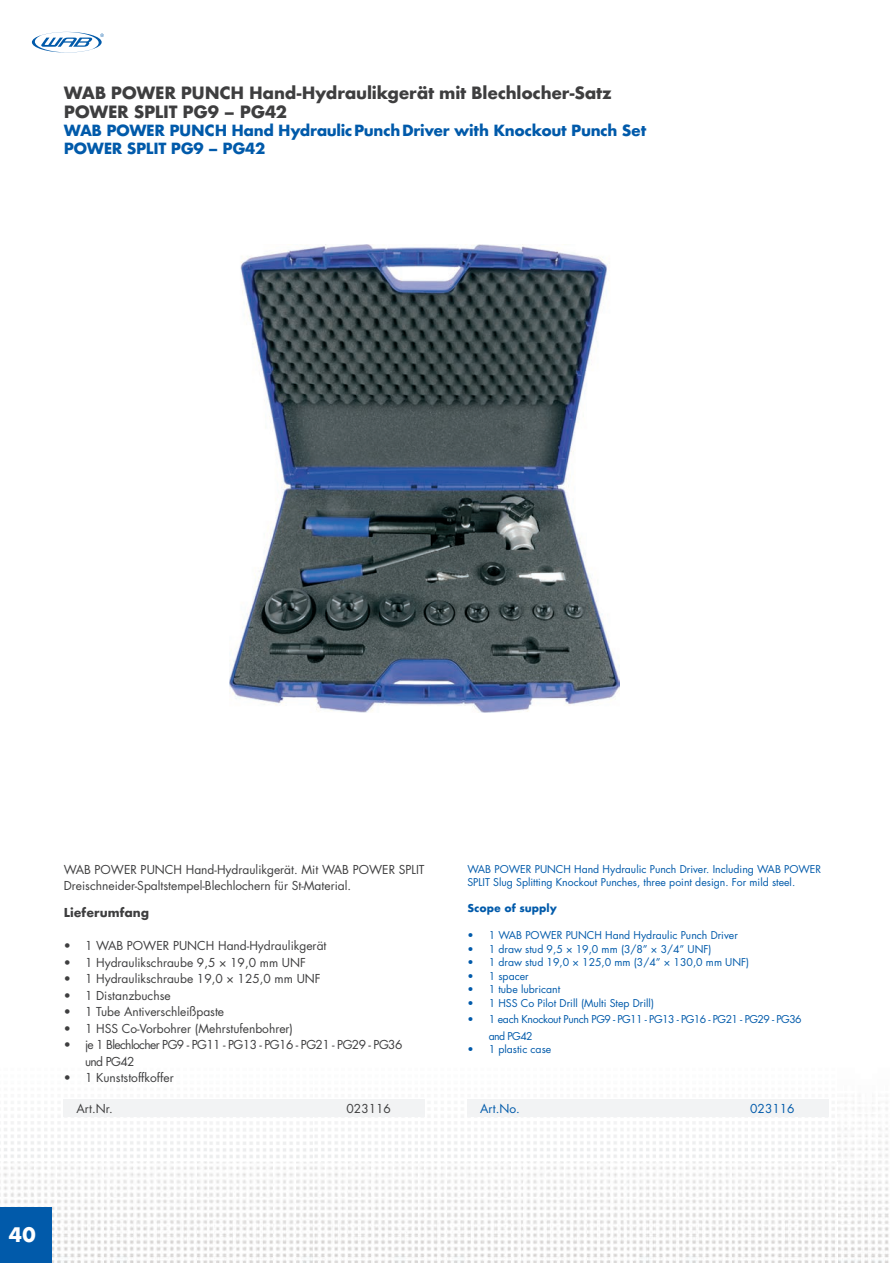
<style>
.page{position:relative;width:893px;height:1263px;background:#fff}
.page>*{position:absolute;margin:0;border:0;box-sizing:border-box;transform-origin:0 0}
.t1{font:700 19.5px "Futura";color:#fff}
.t2{font:700 16.5px/19.5px "Futura";letter-spacing:-.015em;color:#3e3e3f}
.t3{font:700 15px/18px "Futura";letter-spacing:-.025em;color:#015aaa}
.t4{font:12px/16.5px "Futura";color:#3e3e3f}
.t5{font:12px/16.5px "Futura";letter-spacing:-.05em;color:#3e3e3f}
.t6{font:12px "Futura";color:#015aaa}
.t7{font:700 12px "Futura";color:#3e3e3f}
.t8{font:10.5px/13.5px "Futura";color:#015aaa}
.t9{font:10.5px/16.5px "Futura";letter-spacing:-.05em;color:#015aaa}
.t10{font:700 10.5px "Futura";color:#015aaa}
</style>
<div class="page">
<img style="left:0;top:1096px;width:889px;height:167px">
<div style="left:0;top:1208px;width:51px;height:55px;background:#015aaa"></div>
<svg style="left:32px;top:32px;width:72px;height:21px"></svg>
<img style="left:230px;top:244px;width:389px;height:468px">
<div style="left:64px;top:1099px;width:361px;height:18px;background:#f2f3f4"></div>
<div style="left:467px;top:1099px;width:362px;height:18px;background:#f2f3f4"></div>
<h2 class="t2" style="left:64px;top:83px;width:550px">WAB POWER PUNCH Hand-Hydraulikgerät mit Blechlocher-Satz<br>POWER SPLIT PG9 – PG42</h2>
<p class="t3" style="left:64px;top:122px;width:584px">WAB POWER PUNCH Hand Hydraulic Punch Driver with Knockout Punch Set<br>POWER SPLIT PG9 – PG42</p>
<p class="t4" style="left:64px;top:861px;width:362px">WAB POWER PUNCH Hand-Hydraulikgerät. Mit WAB POWER SPLIT<br>Dreischneider-Spaltstempel-Blechlochern für St-Material.</p>
<p class="t7" style="left:64px;top:904px;width:87px">Lieferumfang</p>
<p class="t4" style="left:64px;top:938px;width:264px">• 1 WAB POWER PUNCH Hand-Hydraulikgerät</p>
<p class="t4" style="left:64px;top:954px;width:244px">• 1 Hydraulikschraube 9,5 × 19,0 mm UNF</p>
<p class="t4" style="left:64px;top:971px;width:258px">• 1 Hydraulikschraube 19,0 × 125,0 mm UNF</p>
<p class="t4" style="left:64px;top:987px;width:108px">• 1 Distanzbuchse</p>
<p class="t4" style="left:64px;top:1004px;width:162px">• 1 Tube Antiverschleißpaste</p>
<p class="t4" style="left:64px;top:1020px;width:231px">• 1 HSS Co-Vorbohrer (Mehrstufenbohrer)</p>
<p class="t5" style="left:85px;top:1037px;width:319px;text-indent:-21px">• je 1 Blechlocher PG9 - PG11 - PG13 - PG16 - PG21 - PG29 - PG36 und PG42</p>
<p class="t4" style="left:64px;top:1070px;width:112px">• 1 Kunststoffkoffer</p>
<p class="t4" style="left:77px;top:1100px;width:38px">Art.Nr.</p>
<p class="t4" style="left:347px;top:1100px;width:46px">023116</p>
<p class="t8" style="left:467px;top:862px;width:355px">WAB POWER PUNCH Hand Hydraulic Punch Driver. Including WAB POWER<br>SPLIT Slug Splitting Knockout Punches, three point design. For mild steel.</p>
<p class="t10" style="left:467px;top:900px;width:91px">Scope of supply</p>
<p class="t8" style="left:467px;top:928px;width:272px">• 1 WAB POWER PUNCH Hand Hydraulic Punch Driver</p>
<p class="t8" style="left:467px;top:942px;width:246px">• 1 draw stud 9,5 × 19,0 mm (3/8” × 3/4” UNF)</p>
<p class="t8" style="left:467px;top:955px;width:283px">• 1 draw stud 19,0 × 125,0 mm (3/4” × 130,0 mm UNF)</p>
<p class="t8" style="left:467px;top:969px;width:63px">• 1 spacer</p>
<p class="t8" style="left:467px;top:982px;width:94px">• 1 tube lubricant</p>
<p class="t8" style="left:467px;top:996px;width:188px">• 1 HSS Co Pilot Drill (Multi Step Drill)</p>
<p class="t9" style="left:489px;top:1011px;width:314px;text-indent:-21px">• 1 each Knockout Punch PG9 - PG11 - PG13 - PG16 - PG21 - PG29 - PG36 and PG42</p>
<p class="t8" style="left:467px;top:1042px;width:85px">• 1 plastic case</p>
<p class="t6" style="left:480px;top:1101px;width:41px">Art.No.</p>
<p class="t6" style="left:750px;top:1101px;width:46px">023116</p>
<h1 class="t1" style="left:9px;top:1221px;width:29px">40</h1>
</div>
